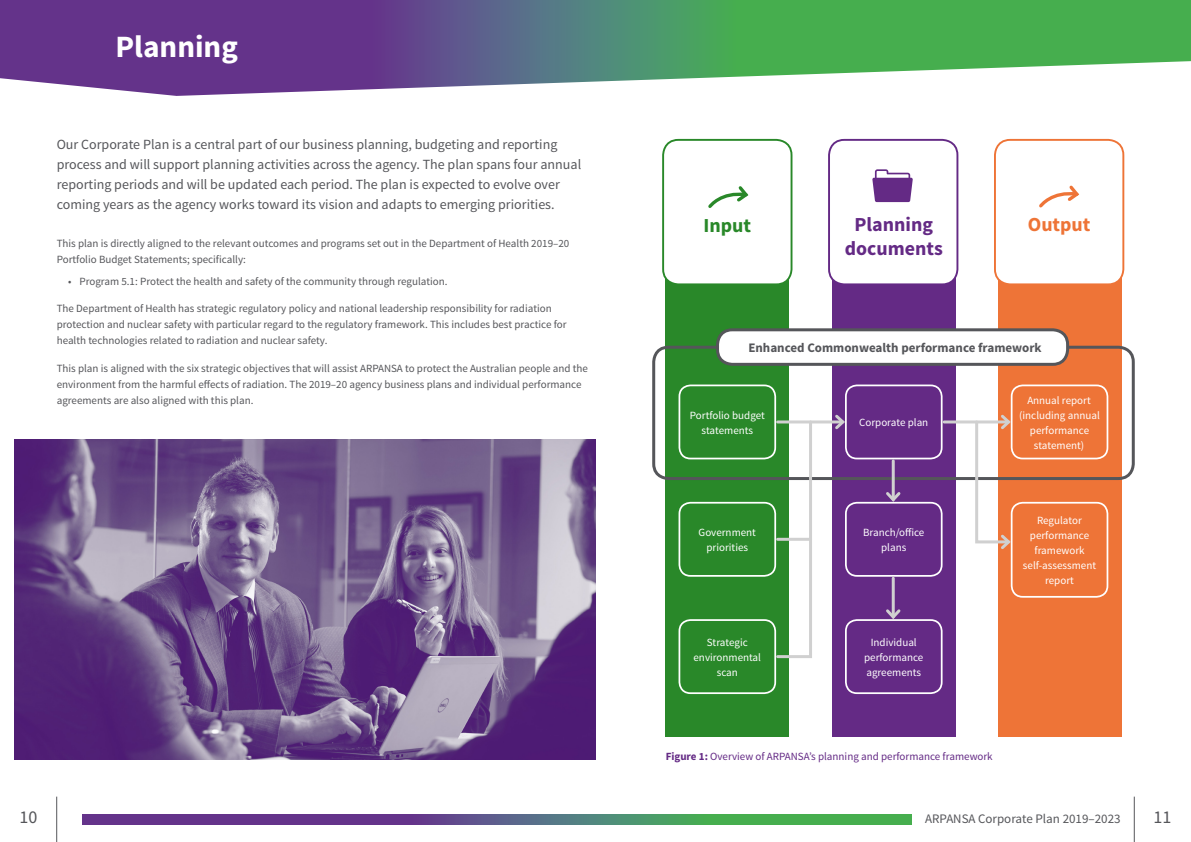
<style>
.page{position:relative;width:1191px;height:842px;background:#fff}
.page>*{position:absolute;margin:0;border:0;box-sizing:border-box;transform-origin:0 0}
.Top_section{font:700 31px "Source Sans Pro";color:#fff}
.Breakout{font:700 19.9px/24.4px "Source Sans Pro";color:#642a85;text-align:center}
.Breakout-2{font:700 19.9px "Source Sans Pro";color:#ee7437}
.Breakout-3{font:700 19.9px "Source Sans Pro";color:#298829}
.t1{font:18px "Source Sans Pro";color:#55565a}
.Breakout-4{font:14px/20px "Source Sans Pro";color:#55565a}
.Breakout-5{font:700 13px "Source Sans Pro";color:#55565a}
.t2{font:13px "Source Sans Pro";color:#55565a}
.Paragraph{font:11px/16px "Source Sans Pro";color:#55565a}
.Paragraph-2{font:11px/15px "Source Sans Pro";color:#fff;text-align:center}
.TOC_Bod{font:11px "Source Sans Pro";color:#642a85}
.s1{font-weight:700}
</style>
<div class="page">
<div style="left:665px;top:268px;width:124px;height:469px;background:#298829"></div>
<div style="left:832px;top:268px;width:123px;height:469px;background:#642a85"></div>
<div style="left:998px;top:268px;width:123px;height:469px;background:#ee7437"></div>
<div style="left:663px;top:140px;width:128px;height:144px;background:#fff;border-radius:15px"></div>
<div style="left:662px;top:139px;width:130px;height:146px;border:2px solid #298829;border-radius:15px"></div>
<div style="left:829px;top:140px;width:128px;height:144px;background:#fff;border-radius:15px"></div>
<div style="left:828px;top:139px;width:130px;height:146px;border:2px solid #642a85;border-radius:15px"></div>
<div style="left:995px;top:140px;width:128px;height:144px;background:#fff;border-radius:15px"></div>
<div style="left:994px;top:139px;width:130px;height:146px;border:2px solid #ee7437;border-radius:15px"></div>
<svg style="left:0;top:0;width:1191px;height:96px"></svg>
<img style="left:14px;top:439px;width:581px;height:321px">
<svg style="left:708px;top:186px;width:41px;height:22px"></svg>
<svg style="left:1039px;top:185px;width:41px;height:23px"></svg>
<svg style="left:872px;top:169px;width:41px;height:33px"></svg>
<div style="left:652px;top:346px;width:482px;height:134px;border:3px solid #55565a;border-radius:15px"></div>
<div style="left:717px;top:330px;width:350px;height:34px;background:#fff;border-radius:15px"></div>
<div style="left:716px;top:328px;width:353px;height:38px;border:3px solid #55565a;border-radius:15px"></div>
<div style="left:678px;top:384px;width:98px;height:75px;border:2px solid #fff;border-radius:11px"></div>
<div style="left:845px;top:384px;width:97px;height:75px;border:2px solid #fff;border-radius:11px"></div>
<div style="left:1010px;top:384px;width:98px;height:75px;border:2px solid #fff;border-radius:11px"></div>
<div style="left:678px;top:502px;width:98px;height:75px;border:2px solid #fff;border-radius:11px"></div>
<div style="left:845px;top:502px;width:97px;height:75px;border:2px solid #fff;border-radius:11px"></div>
<div style="left:1010px;top:502px;width:98px;height:96px;border:2px solid #fff;border-radius:11px"></div>
<div style="left:678px;top:619px;width:98px;height:75px;border:2px solid #fff;border-radius:11px"></div>
<div style="left:845px;top:619px;width:97px;height:75px;border:2px solid #fff;border-radius:11px"></div>
<hr style="left:777px;top:420px;width:65px;height:3px;background:#d0d0d0">
<svg style="left:832px;top:412px;width:15px;height:20px"></svg>
<hr style="left:944px;top:420px;width:64px;height:3px;background:#d0d0d0">
<svg style="left:973px;top:412px;width:40px;height:140px"></svg>
<hr style="left:891px;top:461px;width:3px;height:39px;background:#d0d0d0">
<svg style="left:883px;top:489px;width:20px;height:15px"></svg>
<hr style="left:891px;top:578px;width:3px;height:39px;background:#d0d0d0">
<svg style="left:883px;top:607px;width:20px;height:14px"></svg>
<svg style="left:774px;top:419px;width:39px;height:241px"></svg>
<hr style="left:777px;top:538px;width:33px;height:3px;background:#d0d0d0">
<hr style="left:56px;top:797px;width:1px;height:45px;background:#55565a">
<hr style="left:1133px;top:797px;width:1px;height:45px;background:#55565a">
<svg style="left:82px;top:814px;width:830px;height:10px;background:#576976"></svg>
<p class="Top_section" style="left:115px;top:27px;width:124px">Planning</p>
<p class="Breakout-4" style="left:57px;top:135px;width:526px">Our Corporate Plan is a central part of our business planning, budgeting and reporting process and will support planning activities across the agency. The plan spans four annual reporting periods and will be updated each period. The plan is expected to evolve over coming years as the agency works toward its vision and adapts to emerging priorities.</p>
<p class="Paragraph" style="left:57px;top:236px;width:514px">This plan is directly aligned to the relevant outcomes and programs set out in the Department of Health 2019–20<br>Portfolio Budget Statements; specifically:</p>
<p class="Paragraph" style="left:68px;top:273px;width:381px">• Program 5.1: Protect the health and safety of the community through regulation.</p>
<p class="Paragraph" style="left:57px;top:301px;width:511px">The Department of Health has strategic regulatory policy and national leadership responsibility for radiation protection and nuclear safety with particular regard to the regulatory framework. This includes best practice for health technologies related to radiation and nuclear safety.</p>
<p class="Paragraph" style="left:57px;top:360px;width:533px">This plan is aligned with the six strategic objectives that will assist ARPANSA to protect the Australian people and the environment from the harmful effects of radiation. The 2019–20 agency business plans and individual performance agreements are also aligned with this plan.</p>
<p class="Breakout-3" style="left:703px;top:212px;width:49px">Input</p>
<p class="Breakout" style="left:844px;top:212px;width:100px">Planning documents</p>
<p class="Breakout-2" style="left:1027px;top:212px;width:64px">Output</p>
<p class="Breakout-5" style="left:748px;top:339px;width:295px">Enhanced Commonwealth performance framework</p>
<p class="Paragraph-2" style="left:690px;top:408px;width:76px">Portfolio budget statements</p>
<p class="Paragraph-2" style="left:859px;top:415px;width:71px">Corporate plan</p>
<p class="Paragraph-2" style="left:1019px;top:393px;width:82px">Annual report (including annual performance statement)</p>
<p class="Paragraph-2" style="left:698px;top:525px;width:59px">Government priorities</p>
<p class="Paragraph-2" style="left:863px;top:525px;width:63px">Branch/office plans</p>
<p class="Paragraph-2" style="left:1023px;top:513px;width:75px">Regulator performance framework self‑assessment report</p>
<p class="Paragraph-2" style="left:693px;top:635px;width:69px">Strategic environmental scan</p>
<p class="Paragraph-2" style="left:864px;top:635px;width:61px">Individual performance agreements</p>
<p class="TOC_Bod" style="left:665px;top:749px;width:328px"><span class="s1">Figure 1:</span> Overview of ARPANSA’s planning and performance framework</p>
<h3 class="t1" style="left:20px;top:806px;width:19px">10</h3>
<p class="t2" style="left:925px;top:811px;width:197px">ARPANSA Corporate Plan 2019–2023</p>
<h3 class="t1" style="left:1153px;top:806px;width:19px">11</h3>
</div>
